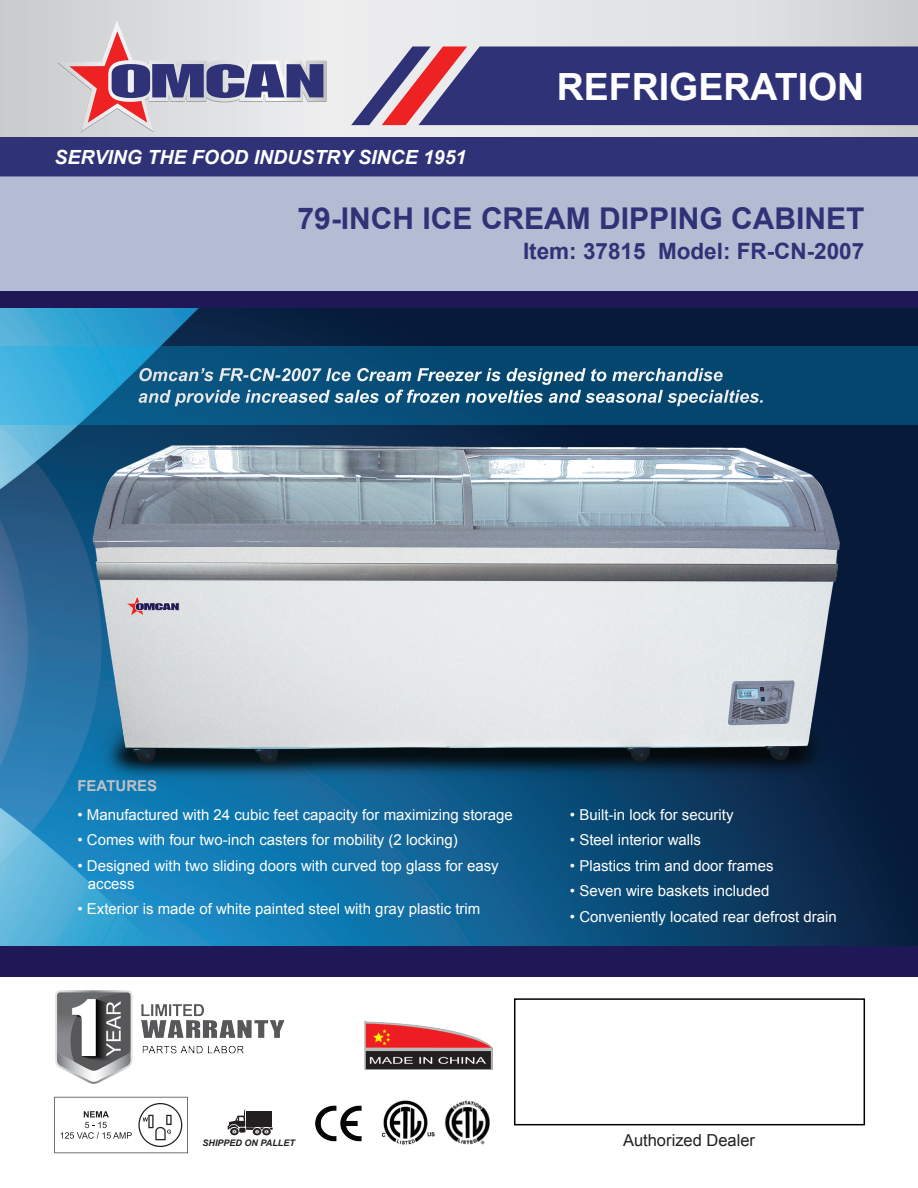
<style>
.page{position:relative;width:918px;height:1188px;background:#fff}
.page>*{position:absolute;margin:0;border:0;box-sizing:border-box;transform-origin:0 0}
.t1{font:700 37.5px "Arial";color:#fff}
.t2{font:700 30px "Arial";color:#2f3276}
.t3{font:700 22.5px "Arial";color:#2f3276}
.t4{font:italic 700 19.5px "Arial";color:#fff}
.t5{font:italic 700 18px "Arial";color:#fff}
.t6{font:16.5px "Arial";color:#231f20}
.t7{font:15px/18px "Arial";color:#fff}
.t8{font:700 15px "Arial";color:#c0c0c7}
.t9{font:italic 700 9px "Arial";color:#231f20}
</style>
<div class="page">
<svg style="left:0;top:0;width:918px;height:137px;background:#dedee0"></svg>
<div style="left:0;top:137px;width:918px;height:39px;background:#2f3276"></div>
<svg style="left:351px;top:46px;width:567px;height:79px;background:#4a447e"></svg>
<svg style="left:57px;top:21px;width:270px;height:112px;background:#bfb5c2"></svg>
<img style="left:0;top:307px;width:918px;height:640px">
<svg style="left:0;top:346px;width:918px;height:79px;background:#0c5883"></svg>
<div style="left:0;top:176px;width:918px;height:115px;background:#b4bcd4"></div>
<div style="left:0;top:291px;width:918px;height:16px;background:#1f1857"></div>
<div style="left:514px;top:998px;width:351px;height:127px;border:2px solid #000"></div>
<div style="left:0;top:947px;width:918px;height:30px;background:#1f1857"></div>
<img style="left:365px;top:1021px;width:127px;height:48px">
<div style="left:253px;top:1128px;width:8px;height:7px;background:#231f20;border-radius:50%"></div>
<svg style="left:228px;top:1110px;width:45px;height:24px"></svg>
<svg style="left:54px;top:1097px;width:134px;height:56px"></svg>
<img style="left:87px;top:418px;width:760px;height:370px">
<img style="left:381px;top:1100px;width:54px;height:45px">
<img style="left:445px;top:1100px;width:45px;height:45px">
<img style="left:315px;top:1105px;width:47px;height:37px">
<img style="left:55px;top:990px;width:230px;height:94px">
<p class="t4" style="left:54px;top:144px;width:414px">SERVING THE FOOD INDUSTRY SINCE 1951</p>
<p class="t1" style="left:557px;top:62px;width:309px">REFRIGERATION</p>
<p class="t2" style="left:298px;top:198px;width:568px">79-INCH ICE CREAM DIPPING CABINET</p>
<p class="t3" style="left:523px;top:236px;width:343px">Item: 37815 Model: FR-CN-2007</p>
<p class="t5" style="left:138px;top:363px;width:586px">Omcan’s FR-CN-2007 Ice Cream Freezer is designed to merchandise</p>
<p class="t5" style="left:138px;top:384px;width:628px">and provide increased sales of frozen novelties and seasonal specialties.</p>
<p class="t8" style="left:77px;top:775px;width:81px">FEATURES</p>
<p class="t7" style="left:77px;top:806px;width:437px">• Manufactured with 24 cubic feet capacity for maximizing storage</p>
<p class="t7" style="left:77px;top:831px;width:382px">• Comes with four two-inch casters for mobility (2 locking)</p>
<p class="t7" style="left:88px;top:857px;width:412px;text-indent:-10px">• Designed with two sliding doors with curved top glass for easy access</p>
<p class="t7" style="left:77px;top:900px;width:404px">• Exterior is made of white painted steel with gray plastic trim</p>
<p class="t7" style="left:570px;top:806px;width:165px">• Built-in lock for security</p>
<p class="t7" style="left:570px;top:831px;width:133px">• Steel interior walls</p>
<p class="t7" style="left:570px;top:857px;width:205px">• Plastics trim and door frames</p>
<p class="t7" style="left:570px;top:882px;width:201px">• Seven wire baskets included</p>
<p class="t7" style="left:570px;top:908px;width:269px">• Conveniently located rear defrost drain</p>
<p class="t9" style="left:203px;top:1137px;width:94px">SHIPPED ON PALLET</p>
<p class="t6" style="left:623px;top:1129px;width:133px">Authorized Dealer</p>
</div>
